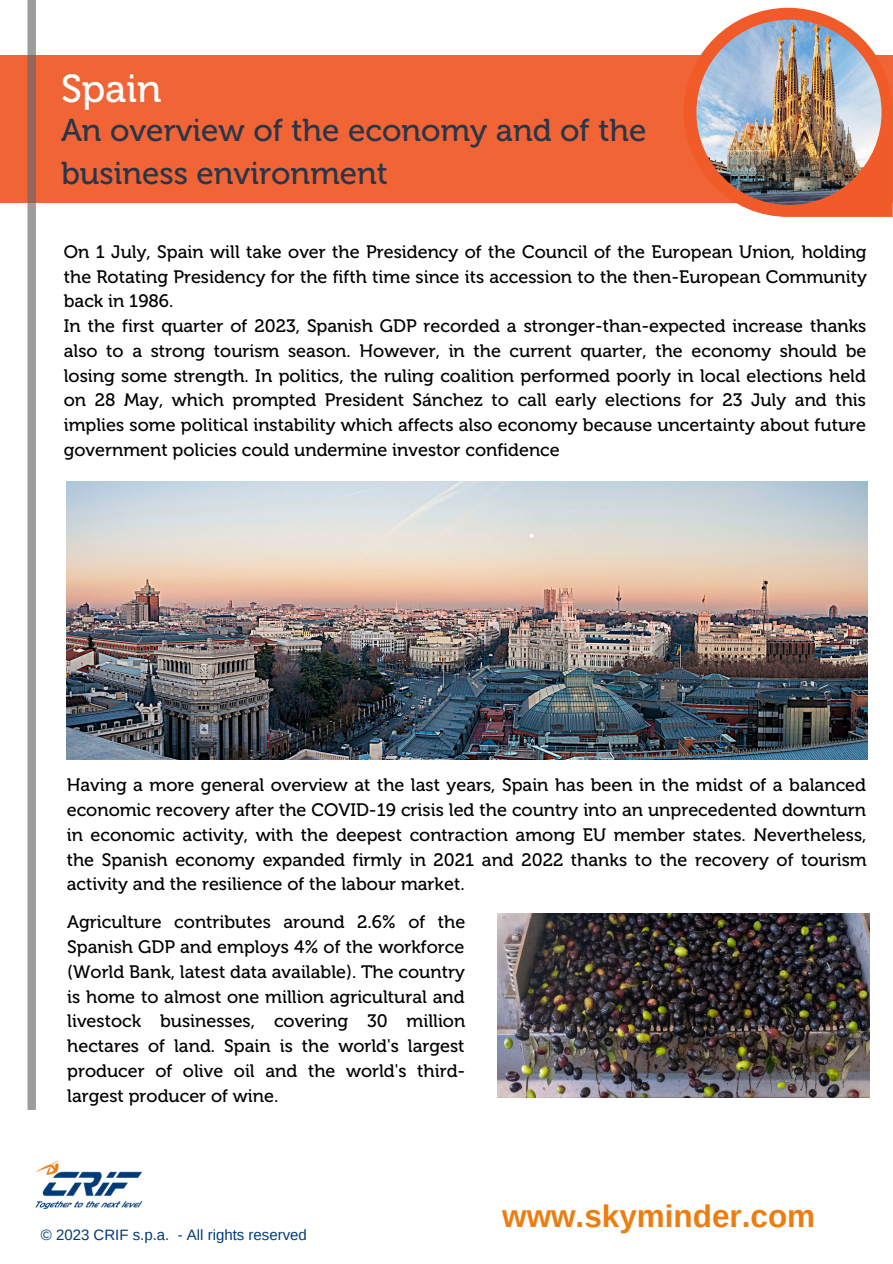
<style>
.page{position:relative;width:893px;height:1264px;background:#fff}
.page>*{position:absolute;margin:0;border:0;box-sizing:border-box;transform-origin:0 0}
.t1{font:39px "Museo 500";color:#fff}
.t2{font:31.5px/43.5px "Museo 500";color:#2a3647}
.t3{font:700 31.5px "Arimo";color:#ec7d11}
.t4{font:18px/24.8px "Museo 500";color:#000;text-align:justify}
.t5{font:15px "Arimo";color:#003b79}
</style>
<div class="page">
<div style="left:0;top:56px;width:892px;height:147px;background:#f16436"></div>
<svg style="left:27px;top:0;width:9px;height:1109px;background:#a19997"></svg>
<svg style="left:683px;top:8px;width:209px;height:209px"></svg>
<img style="left:696px;top:20px;width:185px;height:185px;border-radius:50%">
<img style="left:35px;top:1160px;width:108px;height:49px">
<img style="left:497px;top:913px;width:372px;height:184px">
<img style="left:67px;top:482px;width:800px;height:277px">
<p class="t1" style="left:61px;top:65px;width:102px">Spain</p>
<p class="t2" style="left:61px;top:108px;width:587px">An overview of the economy and of the business environment</p>
<p class="t4" style="left:64px;top:239px;width:804px">On 1 July, Spain will take over the Presidency of the Council of the European Union, holding the Rotating Presidency for the fifth time since its accession to the then-European Community back in 1986.</p>
<p class="t4" style="left:64px;top:314px;width:804px">In the first quarter of 2023, Spanish GDP recorded a stronger-than-expected increase thanks also to a strong tourism season. However, in the current quarter, the economy should be losing some strength. In politics, the ruling coalition performed poorly in local elections held on 28 May, which prompted President Sánchez to call early elections for 23 July and this implies some political instability which affects also economy because uncertainty about future government policies could undermine investor confidence</p>
<p class="t4" style="left:67px;top:772px;width:801px">Having a more general overview at the last years, Spain has been in the midst of a balanced economic recovery after the COVID-19 crisis led the country into an unprecedented downturn in economic activity, with the deepest contraction among EU member states. Nevertheless, the Spanish economy expanded firmly in 2021 and 2022 thanks to the recovery of tourism activity and the resilience of the labour market.</p>
<p class="t4" style="left:67px;top:909px;width:399px">Agriculture contributes around 2.6% of the Spanish GDP and employs 4% of the workforce (World Bank, latest data available). The country is home to almost one million agricultural and livestock businesses, covering 30 million hectares of land. Spain is the world's largest producer of olive oil and the world's third&shy;largest producer of wine.</p>
<p class="t5" style="left:41px;top:1226px;width:267px">© 2023 CRIF s.p.a. - All rights reserved</p>
<p class="t3" style="left:502px;top:1198px;width:314px">www.skyminder.com</p>
</div>
